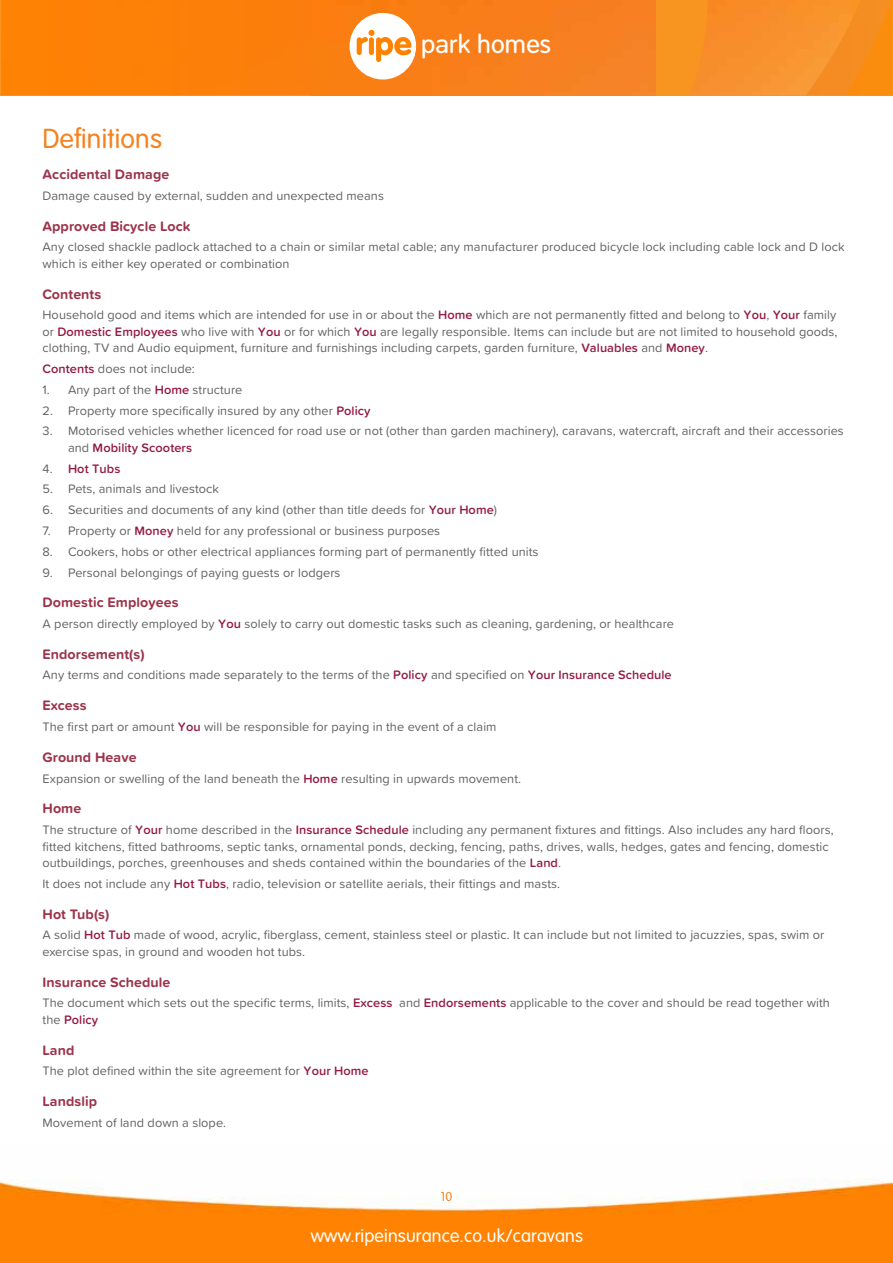
<style>
.page{position:relative;width:893px;height:1263px;background:#fff}
.page>*{position:absolute;margin:0;border:0;box-sizing:border-box;transform-origin:0 0}
.t1{font:300 27px "VAG Rounded Std";letter-spacing:.01em;color:#f58220}
.t2{font:25.2px "Tate";letter-spacing:.005em;color:#fff}
.t3{font:300 18px "VAG Rounded Std";letter-spacing:.01em;color:#fff}
.t4{font:700 14.25px "Proxima Soft";letter-spacing:.005em;color:#9c344c}
.t5{font:12.75px/16.5px "Proxima Soft";letter-spacing:.005em;color:#626164}
.t6{font:600 12.75px "Proxima Soft";letter-spacing:.005em;color:#931a42}
.t7{font:300 12.75px "VAG Rounded Std";color:#f58220}
.s1{font-weight:600;color:#931a42}
.s2{font-weight:400;color:#626164}
</style>
<div class="page">
<img style="left:0;top:1179px;width:893px;height:84px">
<svg style="left:0;top:0;width:893px;height:95px;background:#f8901a"></svg>
<img style="left:690px;top:0;width:162px;height:95px">
<img style="left:1px;top:0;width:655px;height:95px">
<div style="left:350px;top:13px;width:66px;height:67px;background:#fff;border-radius:33px"></div>
<svg style="left:357px;top:30px;width:54px;height:32px"></svg>
<h2 class="t2" style="left:421px;top:30px;width:131px">park homes</h2>
<h1 class="t1" style="left:43px;top:123px;width:121px">Definitions</h1>
<p class="t4" style="left:43px;top:164px;width:128px">Accidental Damage</p>
<p class="t5" style="left:43px;top:187px;width:343px">Damage caused by external, sudden and unexpected means</p>
<p class="t4" style="left:43px;top:215px;width:149px">Approved Bicycle Lock</p>
<p class="t5" style="left:43px;top:238px;width:804px">Any closed shackle padlock attached to a chain or similar metal cable; any manufacturer produced bicycle lock including cable lock and D lock which is either key operated or combination</p>
<p class="t4" style="left:43px;top:283px;width:60px">Contents</p>
<p class="t5" style="left:43px;top:306px;width:796px;text-align:justify">Household good and items which are intended for use in or about the <span class="s1">Home</span> which are not permanently fitted and belong to <span class="s1">You</span>, <span class="s1">Your</span> family or <span class="s1">Domestic Employees</span> who live with <span class="s1">You</span> or for which <span class="s1">You</span> are legally responsible. Items can include but are not limited to household goods, clothing, TV and Audio equipment, furniture and furnishings including carpets, garden furniture, <span class="s1">Valuables</span> and <span class="s1">Money</span>.</p>
<p class="t5" style="left:43px;top:360px;width:154px"><span class="s1">Contents</span> does not include:</p>
<p class="t5" style="left:43px;top:381px;width:201px">1. Any part of the <span class="s1">Home</span> structure</p>
<p class="t5" style="left:43px;top:402px;width:330px">2. Property more specifically insured by any other <span class="s1">Policy</span></p>
<p class="t5" style="left:68px;top:422px;width:777px;text-indent:-26px">3. Motorised vehicles whether licenced for road use or not (other than garden machinery), caravans, watercraft, aircraft and their accessories and <span class="s1">Mobility Scooters</span></p>
<p class="t6" style="left:43px;top:459px;width:79px"><span class="s2">4.</span> Hot Tubs</p>
<p class="t5" style="left:43px;top:480px;width:178px">5. Pets, animals and livestock</p>
<p class="t5" style="left:43px;top:501px;width:456px">6. Securities and documents of any kind (other than title deeds for <span class="s1">Your Home</span>)</p>
<p class="t5" style="left:43px;top:522px;width:399px">7. Property or <span class="s1">Money</span> held for any professional or business purposes</p>
<p class="t5" style="left:43px;top:543px;width:497px">8. Cookers, hobs or other electrical appliances forming part of permanently fitted units</p>
<p class="t5" style="left:43px;top:563px;width:300px">9. Personal belongings of paying guests or lodgers</p>
<p class="t4" style="left:43px;top:592px;width:137px">Domestic Employees</p>
<p class="t5" style="left:43px;top:615px;width:633px">A person directly employed by <span class="s1">You</span> solely to carry out domestic tasks such as cleaning, gardening, or healthcare</p>
<p class="t4" style="left:43px;top:643px;width:104px">Endorsement(s)</p>
<p class="t5" style="left:43px;top:666px;width:631px">Any terms and conditions made separately to the terms of the <span class="s1">Policy</span> and specified on <span class="s1">Your Insurance Schedule</span></p>
<p class="t4" style="left:43px;top:695px;width:45px">Excess</p>
<p class="t5" style="left:43px;top:718px;width:456px">The first part or amount <span class="s1">You</span> will be responsible for paying in the event of a claim</p>
<p class="t4" style="left:43px;top:746px;width:96px">Ground Heave</p>
<p class="t5" style="left:43px;top:769px;width:480px">Expansion or swelling of the land beneath the <span class="s1">Home</span> resulting in upwards movement.</p>
<p class="t4" style="left:43px;top:798px;width:40px">Home</p>
<p class="t5" style="left:43px;top:821px;width:793px">The structure of <span class="s1">Your</span> home described in the <span class="s1">Insurance Schedule</span> including any permanent fixtures and fittings. Also includes any hard floors, fitted kitchens, fitted bathrooms, septic tanks, ornamental ponds, decking, fencing, paths, drives, walls, hedges, gates and fencing, domestic outbuildings, porches, greenhouses and sheds contained within the boundaries of the <span class="s1">Land</span>.</p>
<p class="t5" style="left:43px;top:875px;width:519px">It does not include any <span class="s1">Hot Tubs</span>, radio, television or satellite aerials, their fittings and masts.</p>
<p class="t4" style="left:43px;top:903px;width:68px">Hot Tub(s)</p>
<p class="t5" style="left:43px;top:926px;width:783px">A solid <span class="s1">Hot Tub</span> made of wood, acrylic, fiberglass, cement, stainless steel or plastic. It can include but not limited to jacuzzies, spas, swim or exercise spas, in ground and wooden hot tubs.</p>
<p class="t4" style="left:43px;top:971px;width:129px">Insurance Schedule</p>
<p class="t5" style="left:43px;top:994px;width:789px">The document which sets out the specific terms, limits, <span class="s1">Excess</span> and <span class="s1">Endorsements</span> applicable to the cover and should be read together with the <span class="s1">Policy</span></p>
<p class="t4" style="left:43px;top:1039px;width:33px">Land</p>
<p class="t5" style="left:43px;top:1062px;width:328px">The plot defined within the site agreement for <span class="s1">Your Home</span></p>
<p class="t4" style="left:43px;top:1090px;width:56px">Landslip</p>
<p class="t5" style="left:43px;top:1114px;width:185px">Movement of land down a slope.</p>
<p class="t7" style="left:441px;top:1189px;width:13px">10</p>
<h3 class="t3" style="left:311px;top:1225px;width:274px">www.ripeinsurance.co.uk/caravans</h3>
</div>
